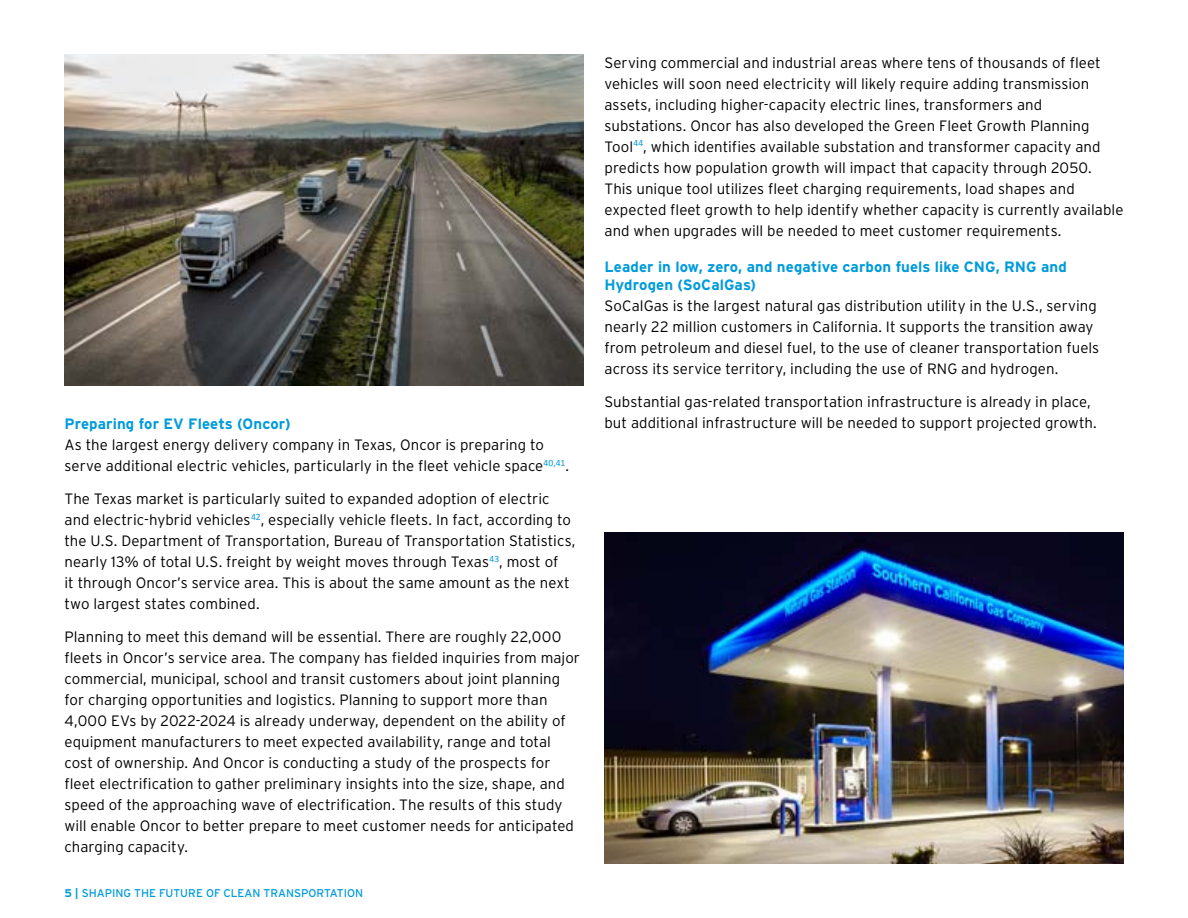
<style>
.page{position:relative;width:1188px;height:918px;background:#fff}
.page>*{position:absolute;margin:0;border:0;box-sizing:border-box;transform-origin:0 0}
.t1{font:300 15px/21px "Interstate";letter-spacing:.005em;color:#000}
.t2{font:700 15px/18px "Interstate";letter-spacing:.005em;color:#009bda}
.t3{font:11.25px "Interstate";color:#009bda}
.s1{font-weight:700}
</style>
<div class="page">
<img style="left:604px;top:532px;width:520px;height:332px">
<img style="left:64px;top:54px;width:519px;height:332px">
<p class="t2" style="left:64px;top:415px;width:228px">Preparing for EV Fleets (Oncor)</p>
<p class="t1" style="left:64px;top:434px;width:506px">As the largest energy delivery company in Texas, Oncor is preparing to serve additional electric vehicles, particularly in the fleet vehicle space<sup>40,41</sup>.</p>
<p class="t1" style="left:64px;top:488px;width:513px">The Texas market is particularly suited to expanded adoption of electric and electric-hybrid vehicles<sup>42</sup>, especially vehicle fleets. In fact, according to the U.S. Department of Transportation, Bureau of Transportation Statistics, nearly 13% of total U.S. freight by weight moves through Texas<sup>43</sup>, most of<br>it through Oncor’s service area. This is about the same amount as the next two largest states combined.</p>
<p class="t1" style="left:65px;top:626px;width:517px">Planning to meet this demand will be essential. There are roughly 22,000 fleets in Oncor’s service area. The company has fielded inquiries from major commercial, municipal, school and transit customers about joint planning for charging opportunities and logistics. Planning to support more than 4,000 EVs by 2022-2024 is already underway, dependent on the ability of equipment manufacturers to meet expected availability, range and total cost of ownership. And Oncor is conducting a study of the prospects for fleet electrification to gather preliminary insights into the size, shape, and speed of the approaching wave of electrification. The results of this study will enable Oncor to better prepare to meet customer needs for anticipated charging capacity.</p>
<p class="t3" style="left:64px;top:887px;width:300px"><span class="s1">5 |</span> SHAPING THE FUTURE OF CLEAN TRANSPORTATION</p>
<p class="t1" style="left:604px;top:52px;width:520px">Serving commercial and industrial areas where tens of thousands of fleet vehicles will soon need electricity will likely require adding transmission assets, including higher-capacity electric lines, transformers and substations. Oncor has also developed the Green Fleet Growth Planning Tool<sup>44</sup>, which identifies available substation and transformer capacity and predicts how population growth will impact that capacity through 2050.<br>This unique tool utilizes fleet charging requirements, load shapes and expected fleet growth to help identify whether capacity is currently available and when upgrades will be needed to meet customer requirements.</p>
<p class="t2" style="left:604px;top:258px;width:464px">Leader in low, zero, and negative carbon fuels like CNG, RNG and<br>Hydrogen (SoCalGas)</p>
<p class="t1" style="left:604px;top:295px;width:496px">SoCalGas is the largest natural gas distribution utility in the U.S., serving nearly 22 million customers in California. It supports the transition away from petroleum and diesel fuel, to the use of cleaner transportation fuels across its service territory, including the use of RNG and hydrogen.</p>
<p class="t1" style="left:604px;top:391px;width:494px">Substantial gas-related transportation infrastructure is already in place, but additional infrastructure will be needed to support projected growth.</p>
</div>
